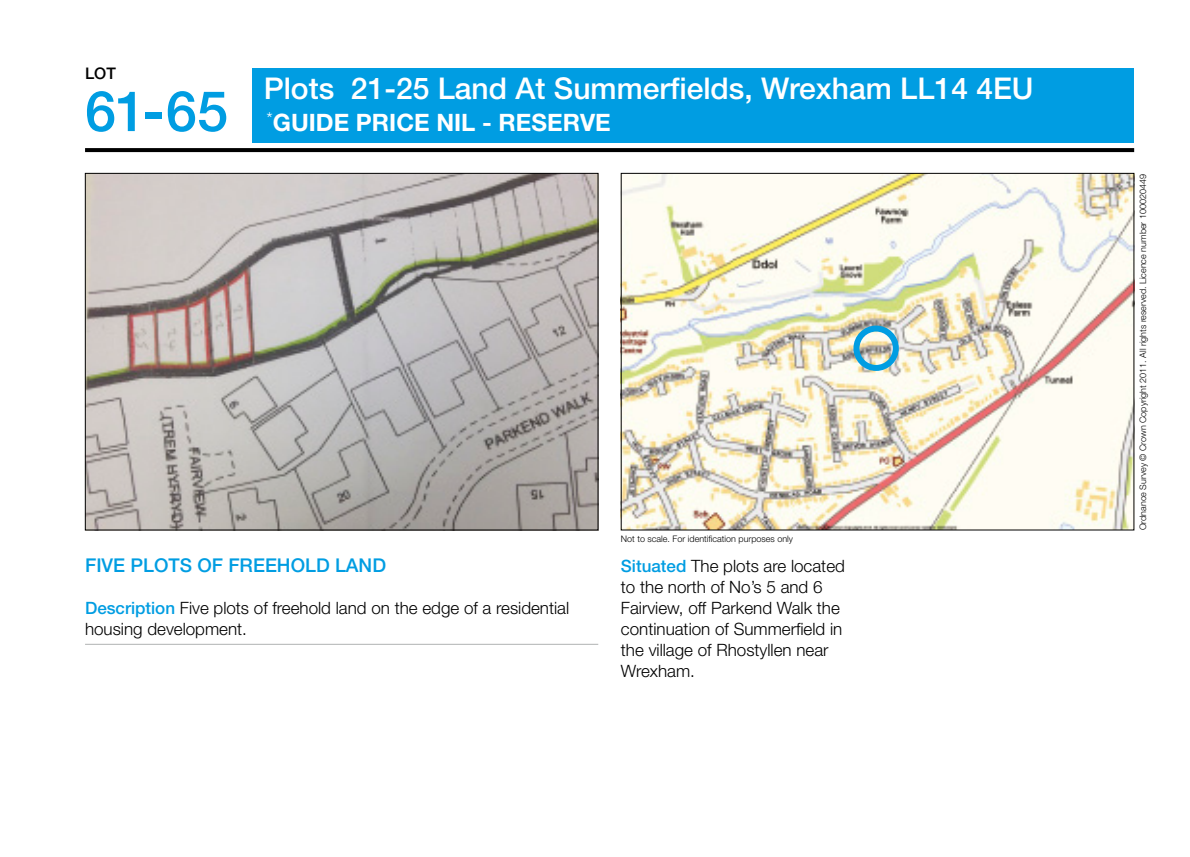
<style>
.page{position:relative;width:1190px;height:857px;background:#fff}
.page>*{position:absolute;margin:0;border:0;box-sizing:border-box;transform-origin:0 0}
.t1{font:500 56px "Helvetica Neue LT Std";color:#009de2}
.t2{font:500 30px "Helvetica Neue LT Std";color:#fff}
.t3{font:700 24px "Helvetica Neue LT Std";color:#fff}
.t4{font:500 19px "Helvetica Neue LT Std";color:#009de2}
.t5{font:300 17px/21px "Helvetica Neue LT Std";color:#000}
.t6{font:500 16px "Helvetica Neue LT Std";color:#000}
.t7{font:300 9px "Helvetica Neue LT Std";color:#000}
.s1{font-weight:500;color:#009de2}
</style>
<div class="page">
<svg style="left:85px;top:148px;width:1049px;height:4px;background:#050505"></svg>
<img style="left:623px;top:175px;width:509px;height:353px">
<div style="left:853px;top:325px;width:46px;height:46px;border:6px solid #009de2;border-radius:50%"></div>
<img style="left:87px;top:175px;width:509px;height:353px">
<div style="left:252px;top:68px;width:882px;height:74px;background:#009de2"></div>
<hr style="left:85px;top:644px;width:513px;height:1px;background:#b0b2b2">
<p class="t6" style="left:85px;top:64px;width:32px">LOT</p>
<h1 class="t1" style="left:85px;top:78px;width:145px">61-65</h1>
<h2 class="t2" style="left:264px;top:71px;width:771px">Plots 21-25 Land At Summerfields, Wrexham LL14 4EU</h2>
<h3 class="t3" style="left:266px;top:108px;width:343px"><sup>*</sup>GUIDE PRICE NIL - RESERVE</h3>
<p class="t7" style="left:621px;top:533px;width:174px">Not to scale. For identification purposes only</p>
<p class="t4" style="left:85px;top:554px;width:302px">FIVE PLOTS OF FREEHOLD LAND</p>
<p class="t5" style="left:85px;top:597px;width:486px"><span class="s1">Description</span> Five plots of freehold land on the edge of a residential housing development.</p>
<p class="t5" style="left:621px;top:555px;width:225px"><span class="s1">Situated</span> The plots are located to the north of No’s 5 and 6<br>Fairview, off Parkend Walk the continuation of Summerfield in the village of Rhostyllen near<br>Wrexham.</p>
<p class="t7" style="left:1137px;top:530px;width:357px;rotate:-90deg">Ordnance Survey © Crown Copyright 2011. All rights reserved. Licence number 100020449</p>
</div>
